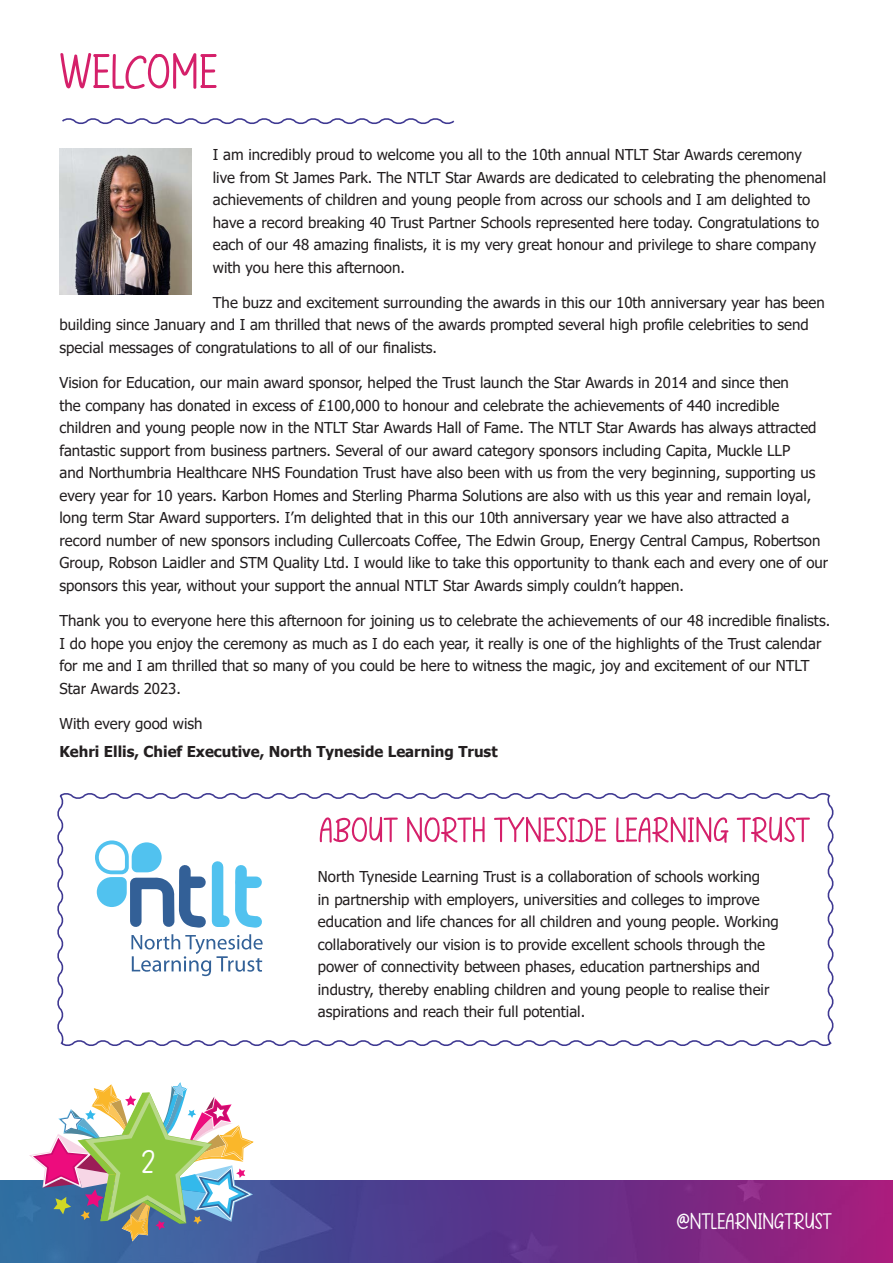
<style>
.page{position:relative;width:893px;height:1263px;background:#fff}
.page>*{position:absolute;margin:0;border:0;box-sizing:border-box;transform-origin:0 0}
.t1{font:72px "Home And Work";color:#d5206a}
.t2{font:51px "Home And Work";color:#d5206a}
.t3{font:49.5px "Home And Work";color:#fff}
.t4{font:33px "Home And Work";color:#fff}
.t5{font:15px/22.5px "Tahoma";color:#231f20}
.t6{font:700 15px "Tahoma";color:#231f20}
</style>
<div class="page">
<img style="left:0;top:1180px;width:893px;height:83px">
<svg style="left:29px;top:1082px;width:226px;height:159px"></svg>
<svg style="left:62px;top:118px;width:393px;height:6px"></svg>
<img style="left:60px;top:149px;width:132px;height:146px">
<svg style="left:57px;top:793px;width:777px;height:253px"></svg>
<h1 class="t1" style="left:60px;top:45px;width:159px">WELCOME</h1>
<p class="t5" style="left:213px;top:144px;width:615px">I am incredibly proud to welcome you all to the 10th annual NTLT Star Awards ceremony live from St James Park. The NTLT Star Awards are dedicated to celebrating the phenomenal achievements of children and young people from across our schools and I am delighted to have a record breaking 40 Trust Partner Schools represented here today. Congratulations to each of our 48 amazing finalists, it is my very great honour and privilege to share company with you here this afternoon.</p>
<p class="t5" style="left:60px;top:292px;width:767px;text-indent:153px">The buzz and excitement surrounding the awards in this our 10th anniversary year has been building since January and I am thrilled that news of the awards prompted several high profile celebrities to send special messages of congratulations to all of our finalists.</p>
<p class="t5" style="left:60px;top:372px;width:770px">Vision for Education, our main award sponsor, helped the Trust launch the Star Awards in 2014 and since then<br>the company has donated in excess of £100,000 to honour and celebrate the achievements of 440 incredible children and young people now in the NTLT Star Awards Hall of Fame. The NTLT Star Awards has always attracted fantastic support from business partners. Several of our award category sponsors including Capita, Muckle LLP<br>and Northumbria Healthcare NHS Foundation Trust have also been with us from the very beginning, supporting us every year for 10 years. Karbon Homes and Sterling Pharma Solutions are also with us this year and remain loyal, long term Star Award supporters. I’m delighted that in this our 10th anniversary year we have also attracted a record number of new sponsors including Cullercoats Coffee, The Edwin Group, Energy Central Campus, Robertson Group, Robson Laidler and STM Quality Ltd. I would like to take this opportunity to thank each and every one of our sponsors this year, without your support the annual NTLT Star Awards simply couldn’t happen.</p>
<p class="t5" style="left:60px;top:610px;width:772px">Thank you to everyone here this afternoon for joining us to celebrate the achievements of our 48 incredible finalists.<br>I do hope you enjoy the ceremony as much as I do each year, it really is one of the highlights of the Trust calendar for me and I am thrilled that so many of you could be here to witness the magic, joy and excitement of our NTLT Star Awards 2023.</p>
<p class="t5" style="left:60px;top:713px;width:144px">With every good wish</p>
<p class="t6" style="left:60px;top:740px;width:440px">Kehri Ellis, Chief Executive, North Tyneside Learning Trust</p>
<h3 class="t3" style="left:141px;top:1143px;width:15px">2</h3>
<h2 class="t2" style="left:319px;top:811px;width:492px">ABOUT NORTH TYNESIDE LEARNING TRUST</h2>
<p class="t5" style="left:318px;top:866px;width:462px">North Tyneside Learning Trust is a collaboration of schools working<br>in partnership with employers, universities and colleges to improve education and life chances for all children and young people. Working collaboratively our vision is to provide excellent schools through the power of connectivity between phases, education partnerships and industry, thereby enabling children and young people to realise their aspirations and reach their full potential.</p>
<h3 class="t4" style="left:676px;top:1209px;width:157px">@NTLEARNINGTRUST</h3>
</div>
